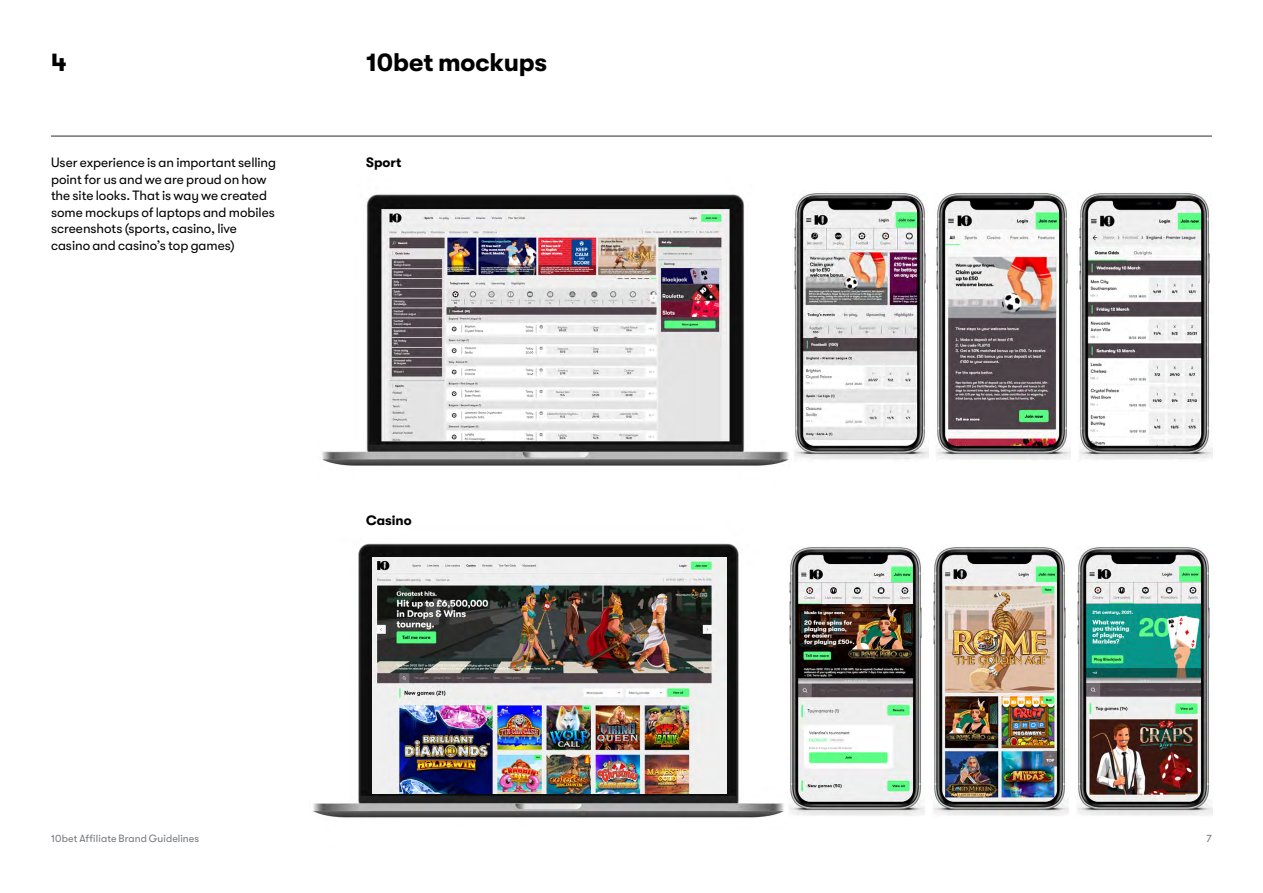
<style>
.page{position:relative;width:1263px;height:893px;background:#fff}
.page>*{position:absolute;margin:0;border:0;box-sizing:border-box;transform-origin:0 0}
.t1{font:700 25.5px "GT Walsheim Pro";letter-spacing:-.005em;color:#000}
.t2{font:13.5px/16.5px "GT Walsheim Pro";color:#000}
.t3{font:700 13.5px "GT Walsheim Pro";letter-spacing:-.005em;color:#000}
.t4{font:10.5px "GT Walsheim Pro";letter-spacing:.01em;color:#74777b}
</style>
<div class="page">
<img style="left:322px;top:194px;width:467px;height:272px">
<img style="left:313px;top:543px;width:471px;height:275px">
<img style="left:933px;top:547px;width:136px;height:269px">
<img style="left:936px;top:193px;width:134px;height:267px">
<img style="left:1077px;top:547px;width:135px;height:269px">
<img style="left:1079px;top:193px;width:133px;height:267px">
<img style="left:789px;top:547px;width:136px;height:269px">
<img style="left:793px;top:192px;width:135px;height:268px">
<hr style="left:51px;top:136px;width:1161px;height:1px;background:#2f282d">
<img style="left:373px;top:558px;width:354px;height:235px">
<h1 class="t1" style="left:51px;top:47px;width:17px">4</h1>
<h1 class="t1" style="left:366px;top:47px;width:182px">10bet mockups</h1>
<p class="t2" style="left:51px;top:154px;width:227px">User experience is an important selling point for us and we are proud on how the site looks. That is way we created some mockups of laptops and mobiles screenshots (sports, casino, live casino and casino’s top games)</p>
<p class="t3" style="left:366px;top:155px;width:37px">Sport</p>
<p class="t4" style="left:51px;top:832px;width:150px">10bet Affiliate Brand Guidelines</p>
<p class="t3" style="left:366px;top:512px;width:47px">Casino</p>
<p class="t4" style="left:1206px;top:832px;width:7px">7</p>
</div>
